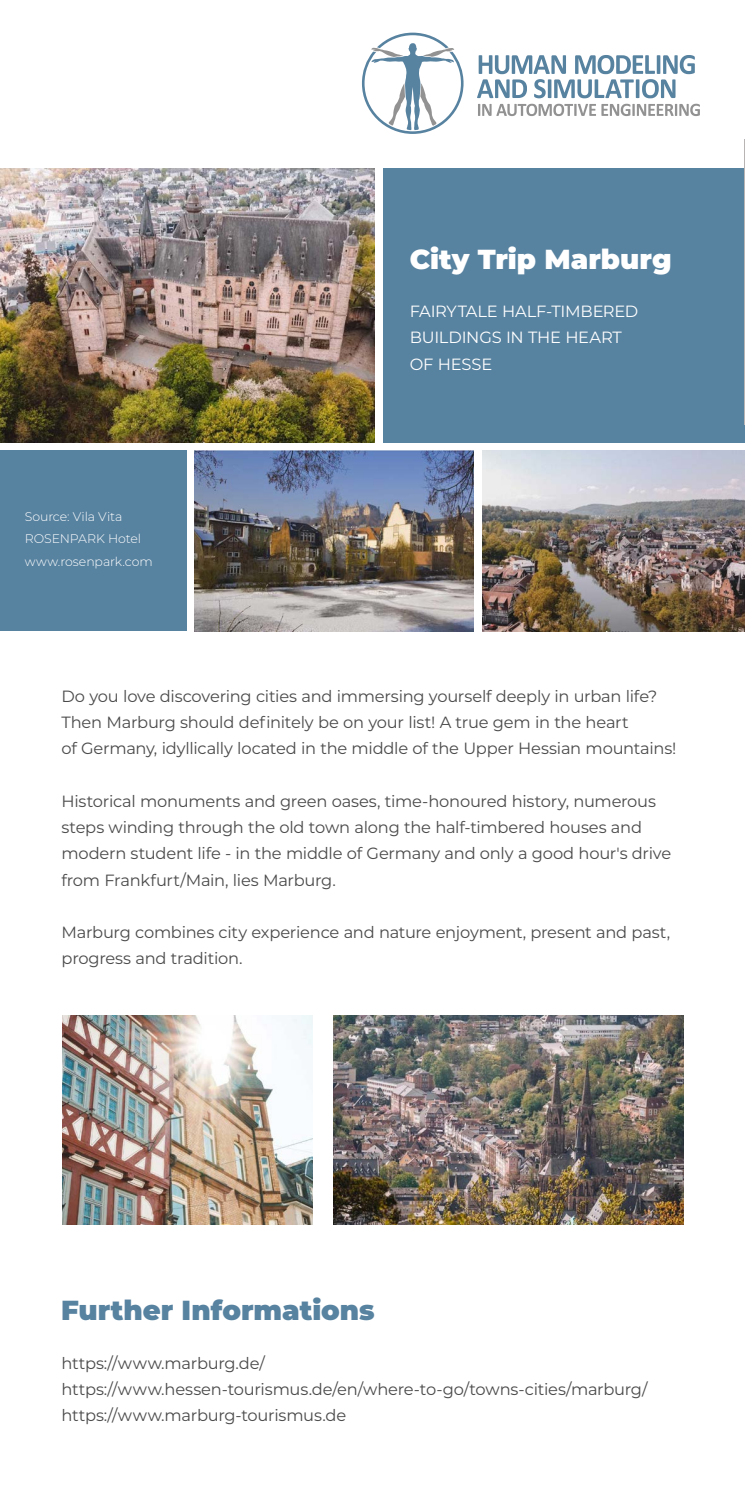
<style>
.page{position:relative;width:745px;height:1489px;background:#fff}
.page>*{position:absolute;margin:0;border:0;box-sizing:border-box;transform-origin:0 0}
.t1{font:900 27.5px "Montserrat";color:#5782a0}
.t2{font:900 27.5px "Montserrat";color:#fff}
.t3{font:16.25px/26.2px "Montserrat";letter-spacing:-.015em;color:#4a4a4a}
.t4{font:16.25px/26.2px "Montserrat";letter-spacing:-.01em;color:#fff}
.t5{font:300 12.5px/22.5px "Montserrat";letter-spacing:-.005em;color:#fff}
</style>
<div class="page">
<svg style="left:477px;top:55px;width:217px;height:43px"></svg>
<svg style="left:478px;top:104px;width:117px;height:12px"></svg>
<svg style="left:601px;top:104px;width:98px;height:12px"></svg>
<svg style="left:362px;top:33px;width:101px;height:101px"></svg>
<img style="left:0;top:168px;width:374px;height:275px">
<div style="left:0;top:450px;width:186px;height:181px;background:#5782a0"></div>
<div style="left:383px;top:168px;width:361px;height:275px;background:#5782a0"></div>
<img style="left:195px;top:450px;width:278px;height:181px">
<hr style="left:744px;top:139px;width:1px;height:285px;background:#b8b4b4">
<img style="left:62px;top:1015px;width:250px;height:208px">
<img style="left:333px;top:1015px;width:350px;height:208px">
<img style="left:482px;top:450px;width:262px;height:181px">
<h1 class="t2" style="left:409px;top:239px;width:263px">City Trip Marburg</h1>
<p class="t5" style="left:25px;top:504px;width:129px">Source: Vila Vita<br>ROSENPARK Hotel www.rosenpark.com</p>
<p class="t4" style="left:409px;top:297px;width:230px">FAIRYTALE HALF-TIMBERED<br>BUILDINGS IN THE HEART<br>OF HESSE</p>
<p class="t3" style="left:61px;top:682px;width:616px">Do you love discovering cities and immersing yourself deeply in urban life?<br>Then Marburg should definitely be on your list! A true gem in the heart<br>of Germany, idyllically located in the middle of the Upper Hessian mountains!</p>
<p class="t3" style="left:61px;top:787px;width:611px">Historical monuments and green oases, time-honoured history, numerous steps winding through the old town along the half-timbered houses and modern student life - in the middle of Germany and only a good hour's drive from Frankfurt/Main, lies Marburg.</p>
<p class="t3" style="left:61px;top:918px;width:609px">Marburg combines city experience and nature enjoyment, present and past, progress and tradition.</p>
<h1 class="t1" style="left:61px;top:1288px;width:315px">Further Informations</h1>
<p class="t3" style="left:61px;top:1349px;width:587px">https://www.marburg.de/ https://www.hessen-tourismus.de/en/where-to-go/towns-cities/marburg/ https://www.marburg-tourismus.de</p>
</div>
